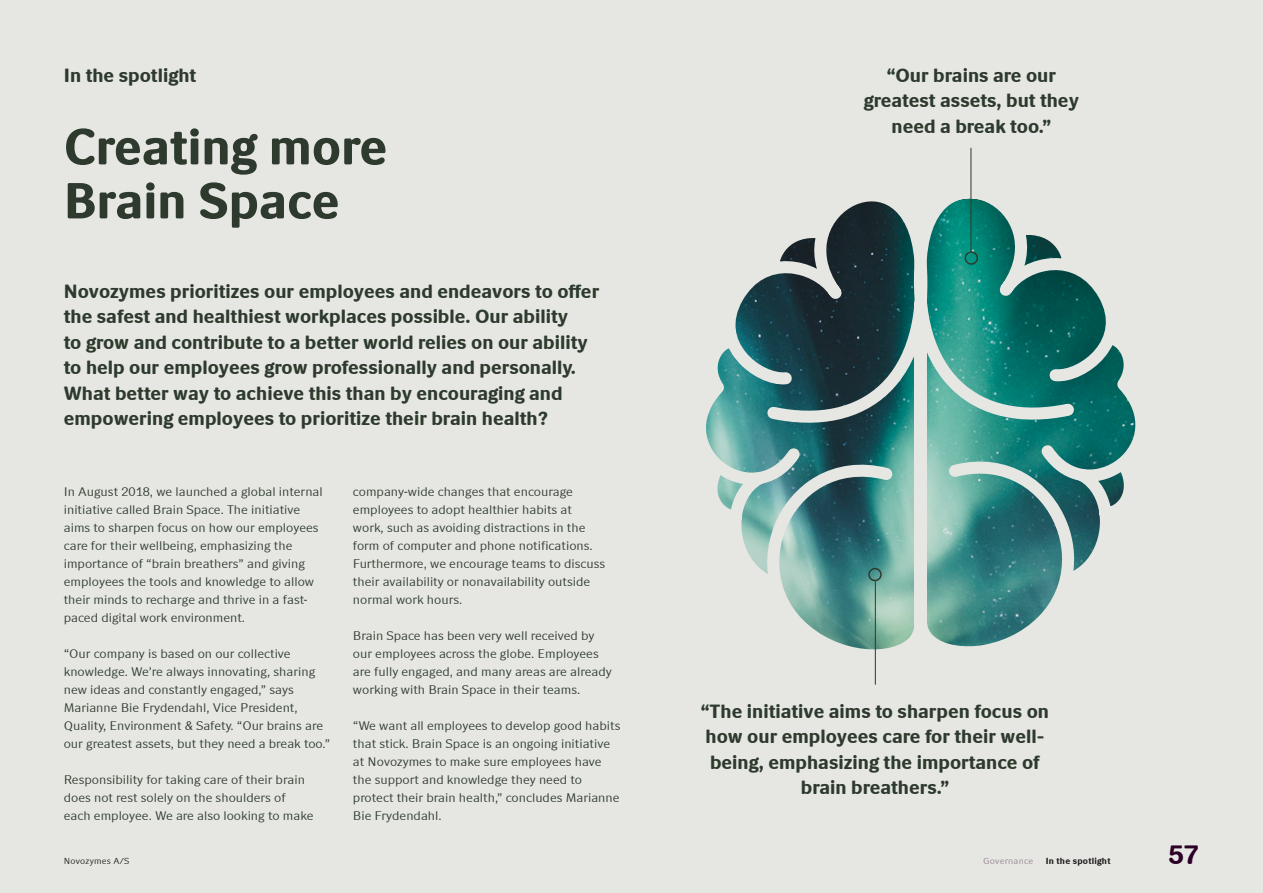
<style>
.page{position:relative;width:1263px;height:893px;background:#e6e7e2}
.page>*{position:absolute;margin:0;border:0;box-sizing:border-box;transform-origin:0 0}
.t1{font:700 51px/54px "Novozymes";color:#2d3a2d}
.t2{font:700 27px "Novozymes";color:#2d0028}
.t3{font:700 19.5px/25.5px "Novozymes";color:#2d3a2d;text-align:center}
.t4{font:12.75px/18px "Novozymes";color:#2d3a2d}
.Pagenumber__Footer{font:700 9px "Novozymes";letter-spacing:.025em;color:#231f20}
.t5{font:9px "Novozymes";letter-spacing:.025em;color:#231f20}
.Pagenumber__Footer-2{font:9px "Novozymes";letter-spacing:.025em;color:#968093}
</style>
<div class="page">
<svg style="left:706px;top:201px;width:169px;height:465px"></svg>
<svg style="left:873px;top:147px;width:263px;height:516px"></svg>
<hr style="left:875px;top:582px;width:1px;height:102px;background:#2d3a2d">
<div style="left:868px;top:568px;width:14px;height:13px;border:2px solid #2d3a2d;border-radius:50%"></div>
<hr style="left:970px;top:148px;width:1px;height:103px;background:#2d3a2d">
<div style="left:965px;top:251px;width:13px;height:14px;border:2px solid #2d3a2d;border-radius:50%"></div>
<p class="t3" style="left:64px;top:62px;width:134px">In the spotlight</p>
<p class="t1" style="left:64px;top:120px;width:325px">Creating more<br>Brain Space</p>
<p class="t3" style="left:64px;top:278px;width:537px;text-align:left">Novozymes prioritizes our employees and endeavors to offer the safest and healthiest workplaces possible. Our ability<br>to grow and contribute to a better world relies on our ability to help our employees grow professionally and personally.<br>What better way to achieve this than by encouraging and empowering employees to prioritize their brain health?</p>
<p class="t4" style="left:64px;top:482px;width:261px">In August 2018, we launched a global internal initiative called Brain Space. The initiative aims to sharpen focus on how our employees care for their wellbeing, emphasizing the importance of “brain breathers” and giving employees the tools and knowledge to allow their minds to recharge and thrive in a fast&shy;paced digital work environment.</p>
<p class="t4" style="left:64px;top:644px;width:268px">“Our company is based on our collective knowledge. We’re always innovating, sharing new ideas and constantly engaged,” says Marianne Bie Frydendahl, Vice President, Quality, Environment &amp; Safety. “Our brains are our greatest assets, but they need a break too.”</p>
<p class="t4" style="left:64px;top:770px;width:251px">Responsibility for taking care of their brain does not rest solely on the shoulders of each employee. We are also looking to make</p>
<p class="t4" style="left:353px;top:482px;width:254px">company-wide changes that encourage employees to adopt healthier habits at work, such as avoiding distractions in the form of computer and phone notifications.<br>Furthermore, we encourage teams to discuss their availability or nonavailability outside normal work hours.</p>
<p class="t4" style="left:353px;top:626px;width:260px">Brain Space has been very well received by our employees across the globe. Employees are fully engaged, and many areas are already working with Brain Space in their teams.</p>
<p class="t4" style="left:353px;top:716px;width:269px">“We want all employees to develop good habits that stick. Brain Space is an ongoing initiative at Novozymes to make sure employees have the support and knowledge they need to protect their brain health,” concludes Marianne Bie Frydendahl.</p>
<p class="t3" style="left:864px;top:62px;width:217px">“Our brains are our greatest assets, but they need a break too.”</p>
<p class="t3" style="left:701px;top:698px;width:350px">“The initiative aims to sharpen focus on how our employees care for their well&shy;being, emphasizing the importance of brain breathers.”</p>
<p class="t5" style="left:64px;top:856px;width:67px">Novozymes A/S</p>
<p class="Pagenumber__Footer-2" style="left:983px;top:856px;width:51px">Governance</p>
<p class="Pagenumber__Footer" style="left:1046px;top:856px;width:66px">In the spotlight</p>
<h2 class="t2" style="left:1168px;top:839px;width:32px">57</h2>
</div>
